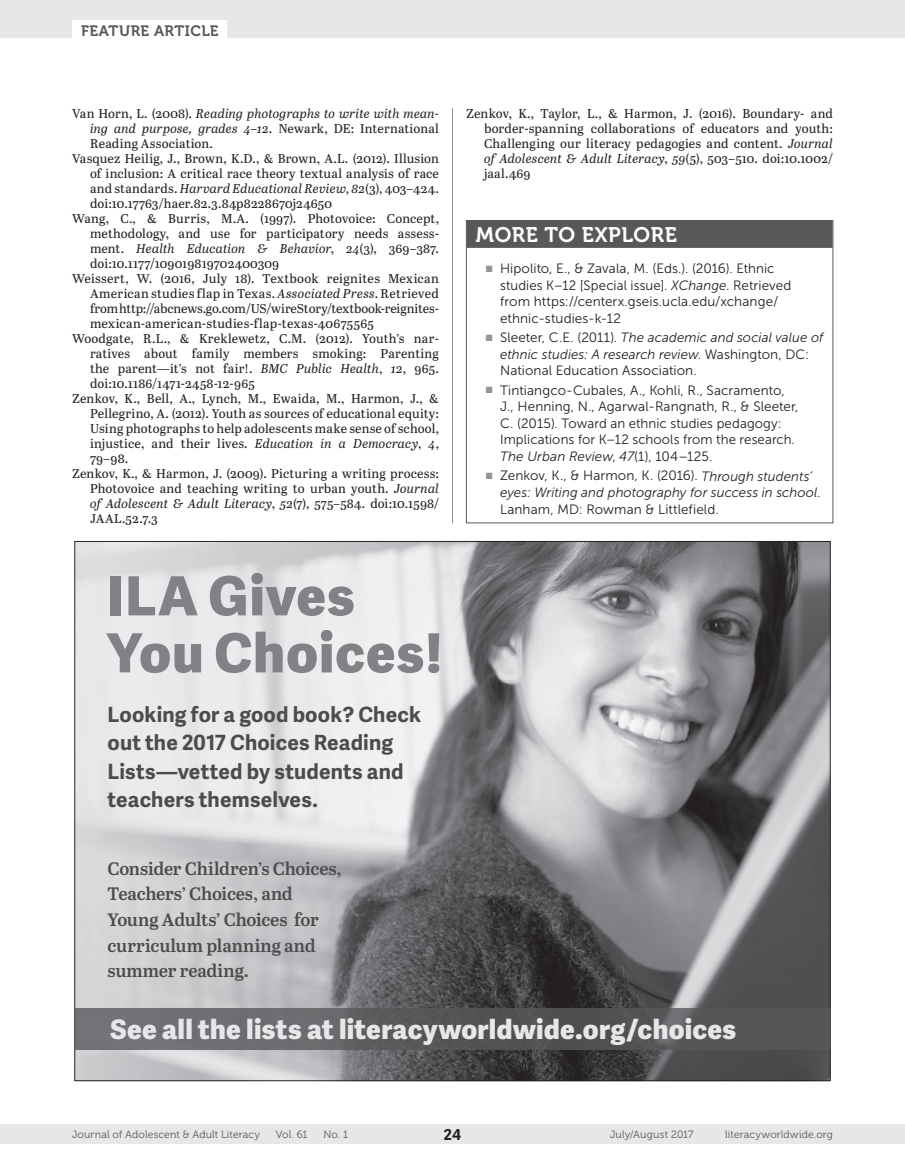
<style>
.page{position:relative;width:905px;height:1175px;background:#fff}
.page>*{position:absolute;margin:0;border:0;box-sizing:border-box;transform-origin:0 0}
.t1{font:800 54px/57px "Adelle Sans";letter-spacing:.02em;color:#808285}
.t2{font:800 26.85px "Adelle Sans";letter-spacing:.01em;color:#e6e7e9}
.t3{font:700 21px/28.5px "Adelle Sans";letter-spacing:.01em;color:#4b4c4d}
.t4{font:21px "Museo 700";letter-spacing:.03em;color:#fff}
.t5{font:600 18px/25.5px "Abril Text";letter-spacing:-.01em;color:#4b4c4d}
.t6{font:15px "Museo 700";letter-spacing:.03em;color:#57585a}
.t7{font:700 15px "Adelle Sans";color:#231f20}
.t8{font:13.5px/16.5px "Museo Sans 300";letter-spacing:.005em;color:#231f20}
.t9{font:italic 13.5px/16.5px "Museo Sans 300";letter-spacing:.005em;color:#231f20}
.t10{font:12.75px/15px "Abril Text";letter-spacing:.015em;color:#231f20;text-align:justify}
.t11{font:italic 12.75px "Abril Text";letter-spacing:.01em;color:#231f20}
.t12{font:12.75px "Abril Text";letter-spacing:-.01em;color:#231f20}
.t13{font:10.5px "Museo 300";letter-spacing:.015em;color:#57585a}
.s1{font-style:normal}
.s2{font-style:italic}
.s3{font-family:"Arial";color:#939598}
.s4{font-family:"Arial";font-style:normal;color:#939598}
</style>
<div class="page">
<div style="left:0;top:0;width:904px;height:38px;background:#e6e7e9"></div>
<div style="left:0;top:1124px;width:904px;height:20px;background:#e6e7e9"></div>
<div style="left:72px;top:20px;width:155px;height:21px;background:#fff"></div>
<hr style="left:452px;top:108px;width:1px;height:415px;background:#939598">
<div style="left:466px;top:221px;width:366px;height:27px;background:#57585a"></div>
<div style="left:466px;top:220px;width:367px;height:303px;border:1px solid #57585a"></div>
<svg style="left:74px;top:541px;width:756px;height:540px;background:#a4a5a7"></svg>
<img style="left:74px;top:1008px;width:756px;height:41px">
<p class="t6" style="left:81px;top:22px;width:139px">FEATURE ARTICLE</p>
<p class="t11" style="left:72px;top:104px;width:368px"><span class="s1">Van Horn, L. (2008).</span> Reading photographs to write with mean-</p>
<p class="t11" style="left:90px;top:119px;width:350px">ing and purpose, grades 4–12<span class="s1">. Newark, DE: International</span></p>
<p class="t10" style="left:90px;top:135px;width:124px">Reading Association.</p>
<p class="t10" style="left:72px;top:150px;width:368px">Vasquez Heilig, J., Brown, K.D., &amp; Brown, A.L. (2012). Illusion</p>
<p class="t10" style="left:90px;top:165px;width:350px">of inclusion: A critical race theory textual analysis of race</p>
<p class="t10" style="left:90px;top:180px;width:350px">and standards. <span class="s2">Harvard Educational Review</span>, <span class="s2">82</span>(3), 403–424.</p>
<p class="t10" style="left:90px;top:195px;width:243px">doi:10.17763/haer.82.3.84p8228670j24650</p>
<p class="t10" style="left:72px;top:210px;width:368px">Wang, C., &amp; Burris, M.A. (1997). Photovoice: Concept,</p>
<p class="t10" style="left:90px;top:225px;width:350px">methodology, and use for participatory needs assess-</p>
<p class="t11" style="left:90px;top:239px;width:350px"><span class="s1">ment.</span> Health Education &amp; Behavior<span class="s1">,</span> 24<span class="s1">(3), 369–387.</span></p>
<p class="t10" style="left:90px;top:255px;width:191px">doi:10.1177/109019819702400309</p>
<p class="t10" style="left:72px;top:270px;width:368px">Weissert, W. (2016, July 18). Textbook reignites Mexican</p>
<p class="t10" style="left:90px;top:285px;width:350px">American studies flap in Texas. <span class="s2">Associated Press</span>. Retrieved</p>
<p class="t12" style="left:90px;top:299px;width:350px">from http://abcnews.go.com/US/wireStory/textbook-reignites-</p>
<p class="t10" style="left:90px;top:315px;width:285px">mexican-american-studies-flap-texas-40675565</p>
<p class="t10" style="left:72px;top:330px;width:368px">Woodgate, R.L., &amp; Kreklewetz, C.M. (2012). Youth’s nar-</p>
<p class="t10" style="left:90px;top:345px;width:350px">ratives about family members smoking: Parenting</p>
<p class="t10" style="left:90px;top:360px;width:350px">the parent—it’s not fair!. <span class="s2">BMC Public Health</span>, <span class="s2">12</span>, 965.</p>
<p class="t10" style="left:90px;top:375px;width:166px">doi:10.1186/1471-2458-12-965</p>
<p class="t10" style="left:72px;top:390px;width:368px">Zenkov, K., Bell, A., Lynch, M., Ewaida, M., Harmon, J., &amp;</p>
<p class="t10" style="left:90px;top:405px;width:350px">Pellegrino, A. (2012). Youth as sources of educational equity:</p>
<p class="t10" style="left:90px;top:420px;width:350px">Using photographs to help adolescents make sense of school,</p>
<p class="t10" style="left:90px;top:435px;width:350px">injustice, and their lives. <span class="s2">Education in a Democracy</span>, <span class="s2">4</span>,</p>
<p class="t10" style="left:90px;top:450px;width:40px">79–98.</p>
<p class="t10" style="left:72px;top:465px;width:368px">Zenkov, K., &amp; Harmon, J. (2009). Picturing a writing process:</p>
<p class="t10" style="left:90px;top:480px;width:350px">Photovoice and teaching writing to urban youth. <span class="s2">Journal</span></p>
<p class="t11" style="left:90px;top:494px;width:350px">of Adolescent &amp; Adult Literacy<span class="s1">,</span> 52<span class="s1">(7), 575–584. doi:10.1598/</span></p>
<p class="t10" style="left:90px;top:510px;width:69px">JAAL.52.7.3</p>
<h1 class="t1" style="left:107px;top:565px;width:337px">ILA Gives<br>You Choices!</h1>
<h3 class="t3" style="left:107px;top:699px;width:315px">Looking for a good book? Check out the 2017 Choices Reading<br>Lists—vetted by students and teachers themselves.</h3>
<h3 class="t5" style="left:107px;top:855px;width:236px">Consider Children’s Choices,<br>Teachers’ Choices, and<br>Young Adults’ Choices for curriculum planning and summer reading.</h3>
<p class="t10" style="left:484px;top:105px;width:350px;text-indent:-18px">Zenkov, K., Taylor, L., &amp; Harmon, J. (2016). Boundary- and border-spanning collaborations of educators and youth:<br>Challenging our literacy pedagogies and content. <span class="s2">Journal of Adolescent &amp; Adult Literacy</span>, <span class="s2">59</span>(5), 503–510. doi:10.1002/ jaal.469</p>
<h3 class="t4" style="left:475px;top:223px;width:202px">MORE TO EXPLORE</h3>
<p class="t8" style="left:500px;top:261px;width:293px;text-indent:-15px"><span class="s3">■</span> Hipolito, E., &amp; Zavala, M. (Eds.). (2016). Ethnic studies K–12 [Special issue]. <span class="s2">XChange</span>. Retrieved from https://centerx.gseis.ucla.edu/xchange/ ethnic-studies-k-12</p>
<p class="t8" style="left:500px;top:330px;width:325px;text-indent:-15px"><span class="s3">■</span> Sleeter, C.E. (2011). <span class="s2">The academic and social value of ethnic studies: A research review</span>. Washington, DC:<br>National Education Association.</p>
<p class="t8" style="left:500px;top:382px;width:300px;text-indent:-15px"><span class="s3">■</span> Tintiangco-Cubales, A., Kohli, R., Sacramento, J., Henning, N., Agarwal-Rangnath, R., &amp; Sleeter, C. (2015). Toward an ethnic studies pedagogy:<br>Implications for K–12 schools from the research.<br><span class="s2">The Urban Review</span>, <span class="s2">47</span>(1), 104–125.</p>
<p class="t9" style="left:500px;top:467px;width:322px;text-indent:-15px"><span class="s4">■</span> <span class="s1">Zenkov, K., &amp; Harmon, K. (2016).</span> Through students’ eyes: Writing and photography for success in school<span class="s1">.<br>Lanham, MD: Rowman &amp; Littlefield.</span></p>
<h2 class="t2" style="left:110px;top:1009px;width:627px">See all the lists at literacyworldwide.org/choices</h2>
<p class="t13" style="left:72px;top:1129px;width:189px">Journal of Adolescent &amp; Adult Literacy</p>
<p class="t13" style="left:276px;top:1129px;width:33px">Vol. 61</p>
<p class="t13" style="left:323px;top:1129px;width:26px">No. 1</p>
<p class="t7" style="left:444px;top:1123px;width:19px">24</p>
<p class="t13" style="left:610px;top:1129px;width:85px">July/August 2017</p>
<p class="t13" style="left:725px;top:1129px;width:109px">literacyworldwide.org</p>
</div>
